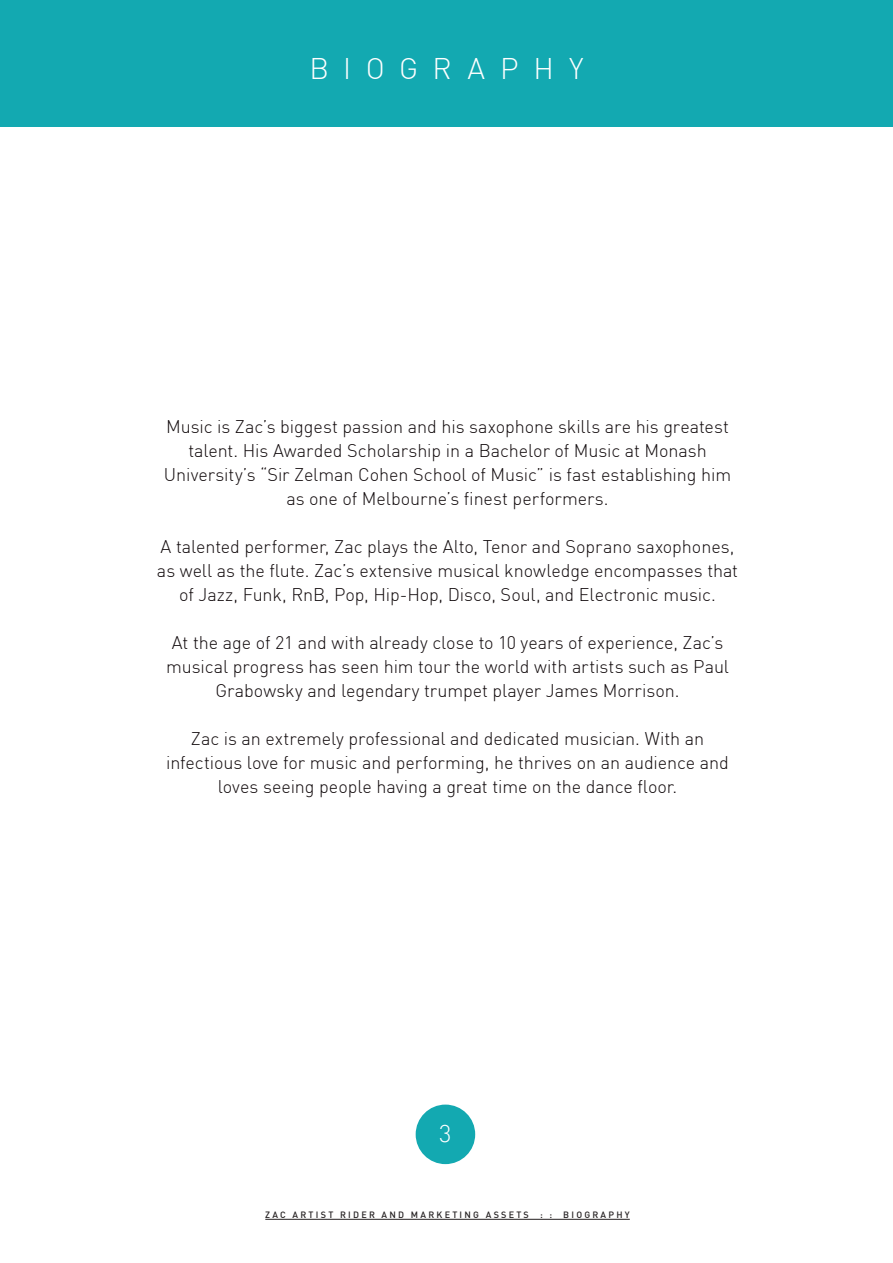
<style>
.page{position:relative;width:893px;height:1263px;background:#fff}
.page>*{position:absolute;margin:0;border:0;box-sizing:border-box;transform-origin:0 0}
.t1{font:300 29.25px "DIN";letter-spacing:.5em;color:#fff}
.t2{font:300 24px "DIN";color:#fff}
.t3{font:300 18px/24px "DIN";letter-spacing:-.005em;color:#110a0c;text-align:center}
.t4{font:500 9px "DIN";letter-spacing:.25em;color:#231f20}
</style>
<div class="page">
<div style="left:0;top:0;width:893px;height:127px;background:#13a9b1"></div>
<div style="left:416px;top:1104px;width:59px;height:60px;background:#13a9b1;border-radius:50%"></div>
<hr style="left:265px;top:1219px;width:365px;height:1px;background:#231f20">
<p class="t1" style="left:309px;top:50px;width:276px">BIOGRAPHY</p>
<p class="t3" style="left:164px;top:415px;width:569px">Music is Zac’s biggest passion and his saxophone skills are his greatest talent. His Awarded Scholarship in a Bachelor of Music at Monash University’s “Sir Zelman Cohen School of Music” is fast establishing him as one of Melbourne’s finest performers.</p>
<p class="t3" style="left:157px;top:535px;width:583px">A talented performer, Zac plays the Alto, Tenor and Soprano saxophones, as well as the flute. Zac’s extensive musical knowledge encompasses that of Jazz, Funk, RnB, Pop, Hip-Hop, Disco, Soul, and Electronic music.</p>
<p class="t3" style="left:166px;top:631px;width:565px">At the age of 21 and with already close to 10 years of experience, Zac’s musical progress has seen him tour the world with artists such as Paul<br>Grabowsky and legendary trumpet player James Morrison.</p>
<p class="t3" style="left:166px;top:727px;width:564px">Zac is an extremely professional and dedicated musician. With an infectious love for music and performing, he thrives on an audience and loves seeing people having a great time on the dance floor.</p>
<p class="t2" style="left:439px;top:1119px;width:14px">3</p>
<p class="t4" style="left:265px;top:1209px;width:366px">ZAC ARTIST RIDER AND MARKETING ASSETS : : BIOGRAPHY</p>
</div>
